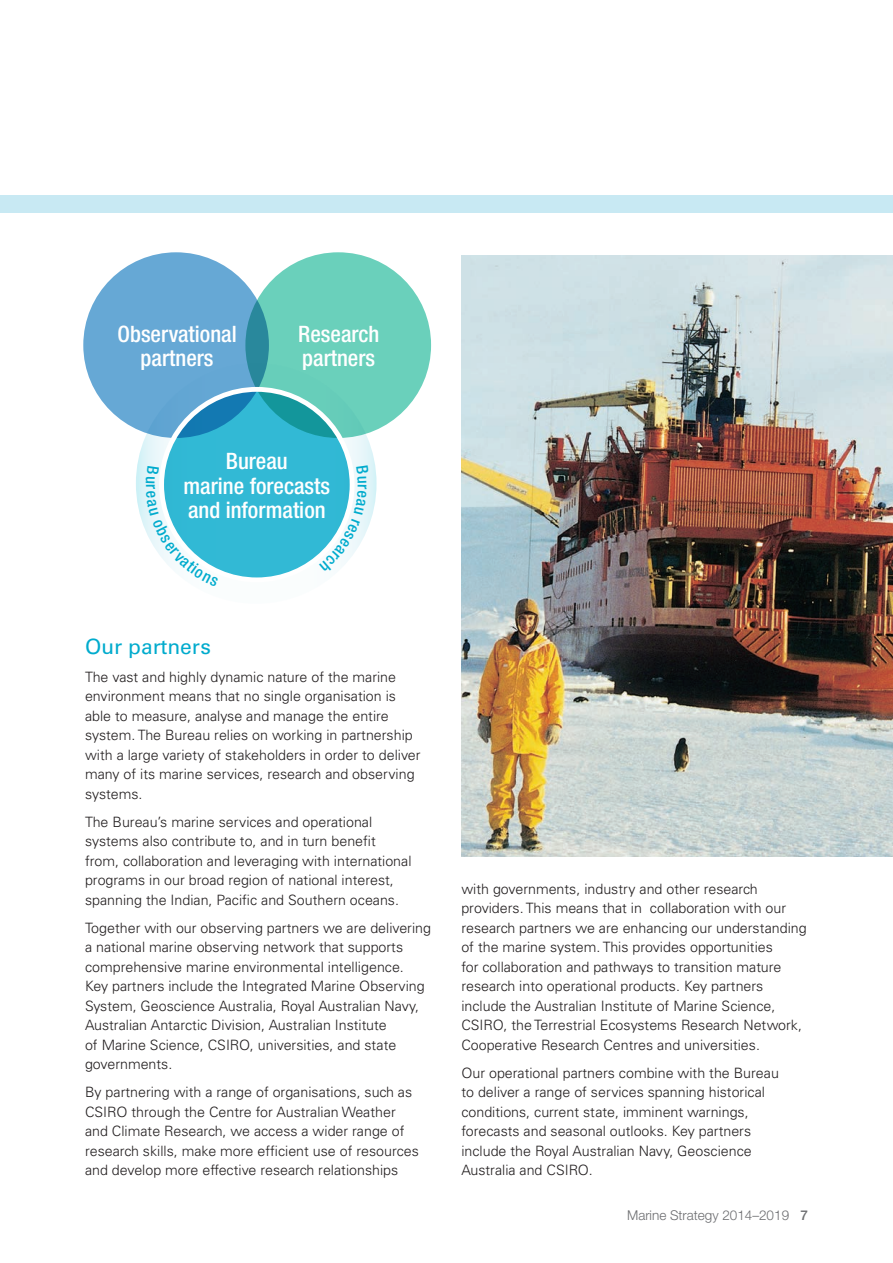
<style>
.page{position:relative;width:893px;height:1263px;background:#fff}
.page>*{position:absolute;margin:0;border:0;box-sizing:border-box;transform-origin:0 0}
.t1{font:500 condensed 22.65px/24.3px "Helvetica Neue";color:#fff;text-align:center}
.t2{font:500 21px "Univers CE";color:#00abcd}
.t3{font:300 14.25px/19.5px "Univers";color:#231f20}
.t4{font:300 13.5px "Helvetica Neue CE";color:#6c6d70}
.s1{font-weight:500}
</style>
<div class="page">
<div style="left:0;top:196px;width:893px;height:17px;background:#c8e9f3"></div>
<svg style="left:136px;top:363px;width:241px;height:241px"></svg>
<div style="left:245px;top:252px;width:186px;height:186px;background:#6ad0bb;border-radius:50%"></div>
<svg style="left:83px;top:252px;width:186px;height:186px;background:#65a7d2"></svg>
<svg style="left:162px;top:389px;width:190px;height:191px;background:#36b5d0"></svg>
<img style="left:461px;top:255px;width:432px;height:602px">
<svg style="left:319px;top:466px;width:50px;height:107px"></svg>
<svg style="left:146px;top:466px;width:73px;height:121px"></svg>
<h1 class="t1" style="left:118px;top:321px;width:121px">Observational partners</h1>
<h1 class="t1" style="left:298px;top:321px;width:83px;text-align:left">Research partners</h1>
<h1 class="t1" style="left:184px;top:449px;width:148px">Bureau<br>marine forecasts and information</h1>
<h2 class="t2" style="left:85px;top:634px;width:127px">Our partners</h2>
<p class="t3" style="left:85px;top:667px;width:337px">The vast and highly dynamic nature of the marine environment means that no single organisation is able to measure, analyse and manage the entire system. The Bureau relies on working in partnership with a large variety of stakeholders in order to deliver many of its marine services, research and observing systems.</p>
<p class="t3" style="left:85px;top:812px;width:328px">The Bureau’s marine services and operational systems also contribute to, and in turn benefit from, collaboration and leveraging with international programs in our broad region of national interest, spanning the Indian, Pacific and Southern oceans.</p>
<p class="t3" style="left:85px;top:918px;width:348px">Together with our observing partners we are delivering a national marine observing network that supports comprehensive marine environmental intelligence.<br>Key partners include the Integrated Marine Observing System, Geoscience Australia, Royal Australian Navy, Australian Antarctic Division, Australian Institute<br>of Marine Science, CSIRO, universities, and state governments.</p>
<p class="t3" style="left:85px;top:1082px;width:335px">By partnering with a range of organisations, such as CSIRO through the Centre for Australian Weather and Climate Research, we access a wider range of research skills, make more efficient use of resources and develop more effective research relationships</p>
<p class="t3" style="left:461px;top:879px;width:347px">with governments, industry and other research providers. This means that in collaboration with our research partners we are enhancing our understanding of the marine system. This provides opportunities<br>for collaboration and pathways to transition mature research into operational products. Key partners include the Australian Institute of Marine Science, CSIRO, the Terrestrial Ecosystems Research Network, Cooperative Research Centres and universities.</p>
<p class="t3" style="left:461px;top:1063px;width:319px">Our operational partners combine with the Bureau to deliver a range of services spanning historical conditions, current state, imminent warnings, forecasts and seasonal outlooks. Key partners include the Royal Australian Navy, Geoscience Australia and CSIRO.</p>
<p class="t4" style="left:627px;top:1207px;width:182px">Marine Strategy 2014–2019 <span class="s1">7</span></p>
</div>
